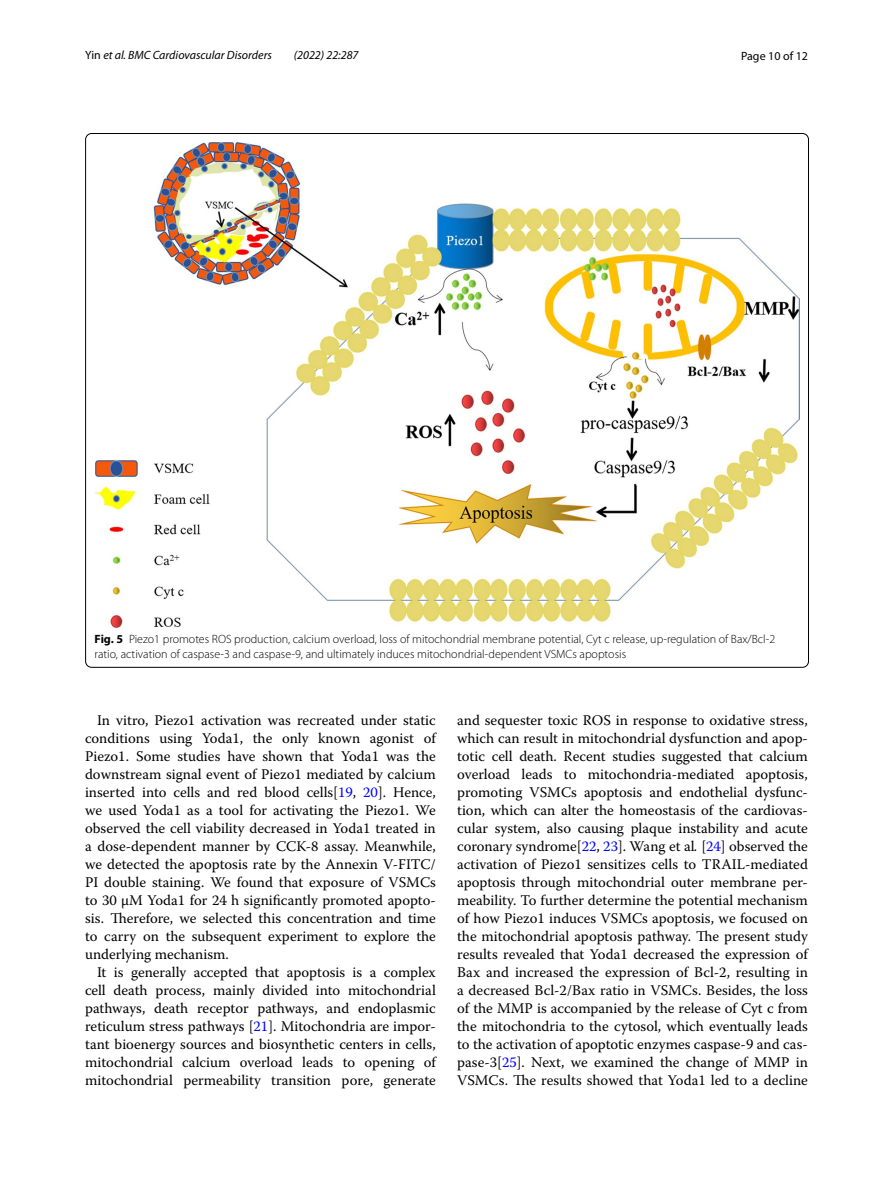
<style>
.page{position:relative;width:893px;height:1187px;background:#fff}
.page>*{position:absolute;margin:0;border:0;box-sizing:border-box;transform-origin:0 0}
.t1{font:14.7px/18px "Warnock Pro";color:#000;text-align:justify}
.t2{font:300 12px/15px "Myriad Pro";color:#000}
.t3{font:italic 12px "Myriad Pro";color:#000}
.t4{font:12px "Myriad Pro";color:#000}
.s1{font-style:normal}
.s2{font-weight:700}
.s3{color:#00f}
.s4{font-style:italic}
</style>
<div class="page">
<img style="left:94px;top:142px;width:706px;height:485px">
<p class="t3" style="left:85px;top:48px;width:188px"><span class="s1">Yin</span> et al. BMC Cardiovascular Disorders</p>
<p class="t3" style="left:294px;top:48px;width:66px">(2022) 22:287</p>
<p class="t4" style="left:741px;top:48px;width:68px">Page 10 of 12</p>
<p class="t2" style="left:95px;top:631px;width:682px"><span class="s2">Fig. 5</span> Piezo1 promotes ROS production, calcium overload, loss of mitochondrial membrane potential, Cyt c release, up-regulation of Bax/Bcl-2 ratio, activation of caspase-3 and caspase-9, and ultimately induces mitochondrial-dependent VSMCs apoptosis</p>
<p class="t1" style="left:85px;top:710px;width:352px;text-indent:12px">In vitro, Piezo1 activation was recreated under static conditions using Yoda1, the only known agonist of Piezo1. Some studies have shown that Yoda1 was the downstream signal event of Piezo1 mediated by calcium inserted into cells and red blood cells[<span class="s3">19</span>, <span class="s3">20</span>]. Hence, we used Yoda1 as a tool for activating the Piezo1. We observed the cell viability decreased in Yoda1 treated in a dose-dependent manner by CCK-8 assay. Meanwhile, we detected the apoptosis rate by the Annexin V-FITC/ PI double staining. We found that exposure of VSMCs to 30 μM Yoda1 for 24 h significantly promoted apopto&shy;sis. Therefore, we selected this concentration and time to carry on the subsequent experiment to explore the underlying mechanism.</p>
<p class="t1" style="left:85px;top:962px;width:352px;text-indent:12px">It is generally accepted that apoptosis is a complex cell death process, mainly divided into mitochondrial pathways, death receptor pathways, and endoplasmic reticulum stress pathways [<span class="s3">21</span>]. Mitochondria are impor&shy;tant bioenergy sources and biosynthetic centers in cells, mitochondrial calcium overload leads to opening of mitochondrial permeability transition pore, generate</p>
<p class="t1" style="left:457px;top:710px;width:352px">and sequester toxic ROS in response to oxidative stress, which can result in mitochondrial dysfunction and apop&shy;totic cell death. Recent studies suggested that calcium overload leads to mitochondria-mediated apoptosis, promoting VSMCs apoptosis and endothelial dysfunc&shy;tion, which can alter the homeostasis of the cardiovas&shy;cular system, also causing plaque instability and acute coronary syndrome[<span class="s3">22</span>, <span class="s3">23</span>]. Wang et al<span class="s4">.</span> [<span class="s3">24</span>] observed the activation of Piezo1 sensitizes cells to TRAIL-mediated apoptosis through mitochondrial outer membrane per&shy;meability. To further determine the potential mechanism of how Piezo1 induces VSMCs apoptosis, we focused on the mitochondrial apoptosis pathway. The present study results revealed that Yoda1 decreased the expression of Bax and increased the expression of Bcl-2, resulting in a decreased Bcl-2/Bax ratio in VSMCs. Besides, the loss of the MMP is accompanied by the release of Cyt c from the mitochondria to the cytosol, which eventually leads to the activation of apoptotic enzymes caspase-9 and cas&shy;pase-3[<span class="s3">25</span>]. Next, we examined the change of MMP in VSMCs. The results showed that Yoda1 led to a decline</p>
</div>
